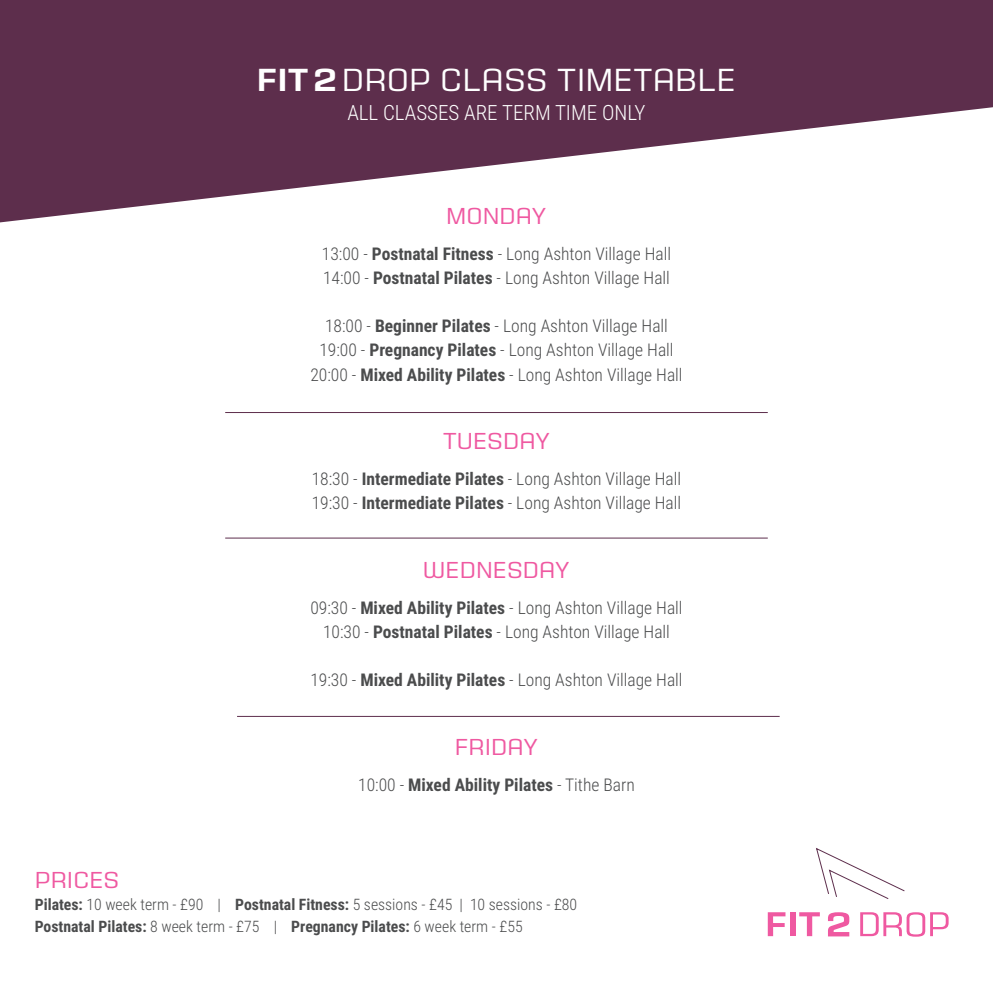
<style>
.page{position:relative;width:993px;height:993px;background:#fff}
.page>*{position:absolute;margin:0;border:0;box-sizing:border-box;transform-origin:0 0}
.t1{font:300 33.25px "House Gothic HG23 Text";color:#fff}
.t2{font:300 24.15px "House Gothic HG23 Text";color:#ef59a1}
.t3{font:300 21px "Roboto Condensed";color:#fff}
.t4{font:300 17.5px/24.2px "Roboto Condensed";color:#4b4c4d}
.t5{font:700 17.5px "Roboto Condensed";color:#4b4c4d}
.t6{font:300 15.75px/22.1px "Roboto Condensed";color:#4b4c4d}
.s1{font-weight:700}
.s2{font-weight:300}
</style>
<div class="page">
<svg style="left:0;top:0;width:992px;height:222px;fill:#5d2e4c"></svg>
<svg style="left:767px;top:912px;width:18px;height:23px"></svg>
<div style="left:790px;top:911px;width:5px;height:24px;background:#ef59a1"></div>
<svg style="left:799px;top:912px;width:20px;height:23px"></svg>
<svg style="left:828px;top:912px;width:21px;height:24px"></svg>
<svg style="left:860px;top:912px;width:88px;height:24px"></svg>
<svg style="left:816px;top:848px;width:89px;height:51px"></svg>
<hr style="left:225px;top:412px;width:542px;height:1px;background:#5d2e4c">
<hr style="left:225px;top:537px;width:542px;height:1px;background:#5d2e4c">
<hr style="left:237px;top:715px;width:542px;height:1px;background:#5d2e4c">
<h1 class="t1" style="left:257px;top:62px;width:480px"><span class="s1">FIT 2</span> DROP CLASS TIMETABLE</h1>
<p class="t3" style="left:347px;top:98px;width:300px">ALL CLASSES ARE TERM TIME ONLY</p>
<h2 class="t2" style="left:446px;top:203px;width:102px">MONDAY</h2>
<p class="t4" style="left:322px;top:241px;width:350px">13:00 - <span class="s1">Postnatal Fitness</span> - Long Ashton Village Hall<br>14:00 - <span class="s1">Postnatal Pilates</span> - Long Ashton Village Hall</p>
<p class="t4" style="left:310px;top:313px;width:373px;text-align:center">18:00 - <span class="s1">Beginner Pilates</span> - Long Ashton Village Hall<br>19:00 - <span class="s1">Pregnancy Pilates</span> - Long Ashton Village Hall<br>20:00 - <span class="s1">Mixed Ability Pilates</span> - Long Ashton Village Hall</p>
<h2 class="t2" style="left:442px;top:428px;width:109px">TUESDAY</h2>
<p class="t4" style="left:311px;top:466px;width:371px">18:30 - <span class="s1">Intermediate Pilates</span> - Long Ashton Village Hall<br>19:30 - <span class="s1">Intermediate Pilates</span> - Long Ashton Village Hall</p>
<h2 class="t2" style="left:423px;top:556px;width:148px">WEDNESDAY</h2>
<p class="t4" style="left:310px;top:594px;width:373px;text-align:center">09:30 - <span class="s1">Mixed Ability Pilates</span> - Long Ashton Village Hall<br>10:30 - <span class="s1">Postnatal Pilates</span> - Long Ashton Village Hall</p>
<p class="t4" style="left:310px;top:667px;width:373px">19:30 - <span class="s1">Mixed Ability Pilates</span> - Long Ashton Village Hall</p>
<h2 class="t2" style="left:454px;top:733px;width:85px">FRIDAY</h2>
<p class="t5" style="left:358px;top:772px;width:278px"><span class="s2">10:00 -</span> Mixed Ability Pilates <span class="s2">- Tithe Barn</span></p>
<h2 class="t2" style="left:35px;top:867px;width:86px">PRICES</h2>
<p class="t6" style="left:35px;top:892px;width:543px"><span class="s1">Pilates:</span> 10 week term - £90 | <span class="s1">Postnatal Fitness:</span> 5 sessions - £45 | 10 sessions - £80<br><span class="s1">Postnatal Pilates:</span> 8 week term - £75 | <span class="s1">Pregnancy Pilates:</span> 6 week term - £55</p>
</div>
